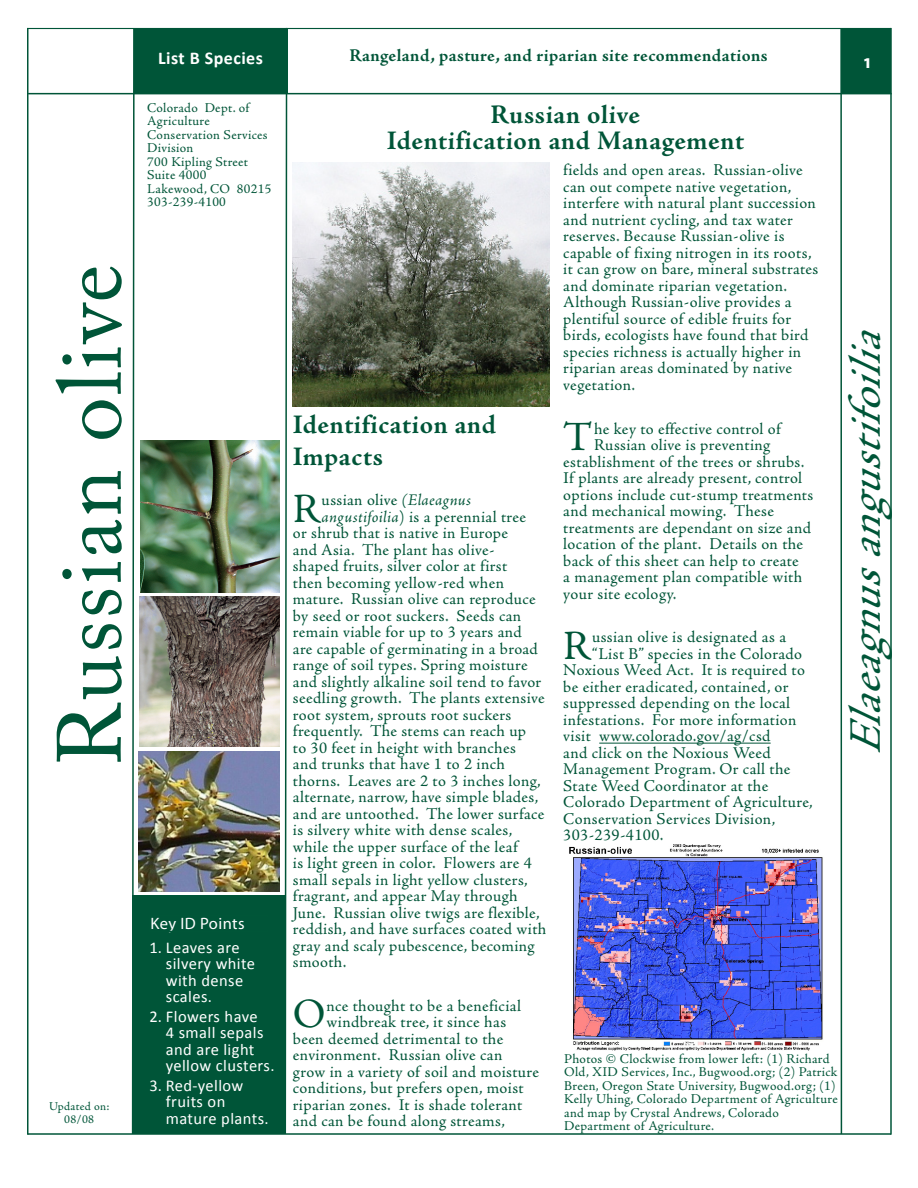
<style>
.page{position:relative;width:918px;height:1188px;background:#fff}
.page>*{position:absolute;margin:0;border:0;box-sizing:border-box;transform-origin:0 0}
.t1{font:90px "Adobe Caslon Pro";letter-spacing:.025em;color:#005538}
.Head_1{font:italic 45px "Adobe Jenson Pro";color:#005538}
.Body{font:41.7px "Adobe Jenson Pro";color:#005538}
.Head_1-2{font:700 27px "Adobe Jenson Pro";letter-spacing:.02em;color:#005538}
.Body-2{font:700 27px "Adobe Jenson Pro";letter-spacing:.02em;color:#005538}
.Caption_2{font:700 18px "Adobe Jenson Pro";letter-spacing:.02em;color:#005538}
.Body-3{font:16.5px/16.5px "Adobe Jenson Pro";letter-spacing:.02em;color:#005538}
.t2{font:16.5px/16.5px "Calibri";letter-spacing:.025em;color:#fff}
.Caption_1{font:700 16.5px "Calibri";letter-spacing:.025em;color:#fff}
.TOC_Head{font:16.5px "Myriad Pro";letter-spacing:.025em;color:#fff}
.Address_1{font:13.5px/13.5px "Adobe Jenson Pro";letter-spacing:.02em;color:#005538}
.Address_1-2{font:12px "Adobe Jenson Pro";letter-spacing:.025em;color:#005639}
.s1{font-style:italic}
</style>
<div class="page">
<svg style="left:284px;top:27px;width:4px;height:1106px"></svg>
<div style="left:132px;top:896px;width:154px;height:238px;background:#005538"></div>
<hr style="left:28px;top:1133px;width:863px;height:2px;background:#005538">
<img style="left:138px;top:752px;width:141px;height:139px">
<img style="left:139px;top:597px;width:140px;height:150px">
<img style="left:140px;top:440px;width:139px;height:152px">
<hr style="left:599px;top:743px;width:172px;height:1px;background:#005538">
<svg style="left:131px;top:27px;width:4px;height:1108px"></svg>
<hr style="left:840px;top:28px;width:2px;height:1106px;background:#005538">
<hr style="left:28px;top:93px;width:864px;height:1px;background:#005538">
<div style="left:134px;top:29px;width:153px;height:64px;background:#005538"></div>
<div style="left:842px;top:28px;width:49px;height:65px;background:#005538"></div>
<hr style="left:890px;top:28px;width:2px;height:1107px;background:#005538">
<hr style="left:27px;top:28px;width:1px;height:1107px;background:#005538">
<hr style="left:27px;top:28px;width:864px;height:1px;background:#005538">
<img style="left:293px;top:162px;width:257px;height:244px">
<img style="left:569px;top:844px;width:254px;height:206px">
<p class="t1" style="left:37px;top:766px;width:504px;rotate:-90deg">Russian olive</p>
<p class="Address_1-2" style="left:49px;top:1099px;width:62px">Updated on:</p>
<p class="Address_1-2" style="left:64px;top:1113px;width:31px">08/08</p>
<p class="Caption_1" style="left:158px;top:49px;width:98px">List B Species</p>
<p class="Caption_2" style="left:350px;top:45px;width:420px">Rangeland, pasture, and riparian site recommendations</p>
<p class="Address_1" style="left:147px;top:101px;width:104px">Colorado Dept. of</p>
<p class="Address_1" style="left:147px;top:114px;width:64px">Agriculture</p>
<p class="Address_1" style="left:147px;top:128px;width:122px">Conservation Services<br>Division</p>
<p class="Address_1" style="left:147px;top:155px;width:102px">700 Kipling Street</p>
<p class="Address_1" style="left:147px;top:168px;width:61px">Suite 4000</p>
<p class="Address_1" style="left:147px;top:182px;width:126px">Lakewood, CO 80215</p>
<p class="Address_1" style="left:147px;top:195px;width:80px">303-239-4100</p>
<p class="TOC_Head" style="left:150px;top:913px;width:96px">Key ID Points</p>
<p class="t2" style="left:166px;top:938px;width:91px;text-indent:-16px">1. Leaves are silvery white with dense scales.</p>
<p class="t2" style="left:166px;top:1007px;width:110px;text-indent:-16px">2. Flowers have<br>4 small sepals and are light yellow clusters.</p>
<p class="t2" style="left:166px;top:1076px;width:104px;text-indent:-16px">3. Red-yellow fruits on mature plants.</p>
<p class="Head_1-2" style="left:491px;top:99px;width:151px">Russian olive</p>
<p class="Head_1-2" style="left:387px;top:125px;width:359px">Identification and Management</p>
<p class="Body-3" style="left:563px;top:162px;width:257px">fields and open areas. Russian-olive can out compete native vegetation, interfere with natural plant succession and nutrient cycling, and tax water reserves. Because Russian-olive is capable of fixing nitrogen in its roots, it can grow on bare, mineral substrates and dominate riparian vegetation.<br>Although Russian-olive provides a plentiful source of edible fruits for birds, ecologists have found that bird species richness is actually higher in riparian areas dominated by native vegetation.</p>
<p class="Body" style="left:563px;top:414px;width:31px">T</p>
<p class="Body-3" style="left:594px;top:421px;width:188px">he key to effective control of</p>
<p class="Body-2" style="left:293px;top:409px;width:205px">Identification and</p>
<p class="Body-2" style="left:293px;top:441px;width:92px">Impacts</p>
<p class="Body" style="left:293px;top:485px;width:29px">R</p>
<p class="Body-3" style="left:322px;top:492px;width:151px">ussian olive <span class="s1">(Elaeagnus</span></p>
<p class="Body-3" style="left:594px;top:437px;width:178px">Russian olive is preventing</p>
<p class="Body-3" style="left:563px;top:454px;width:243px">establishment of the trees or shrubs.</p>
<p class="Body-3" style="left:563px;top:470px;width:240px">If plants are already present, control</p>
<p class="Body-3" style="left:563px;top:487px;width:252px">options include cut-stump treatments</p>
<p class="Body-3" style="left:563px;top:503px;width:212px">and mechanical mowing. These</p>
<p class="Body-3" style="left:563px;top:520px;width:249px">treatments are dependant on size and</p>
<p class="Body-3" style="left:563px;top:536px;width:241px">location of the plant. Details on the</p>
<p class="Body-3" style="left:563px;top:553px;width:237px">back of this sheet can help to create</p>
<p class="Body-3" style="left:563px;top:569px;width:240px">a management plan compatible with</p>
<p class="Body-3" style="left:563px;top:586px;width:115px">your site ecology.</p>
<p class="Body" style="left:563px;top:622px;width:29px">R</p>
<p class="Body-3" style="left:592px;top:629px;width:196px">ussian olive is designated as a</p>
<p class="Body-3" style="left:322px;top:508px;width:206px"><span class="s1">angustifoilia</span>) is a perennial tree</p>
<p class="Body-3" style="left:293px;top:525px;width:217px">or shrub that is native in Europe</p>
<p class="Body-3" style="left:293px;top:541px;width:203px">and Asia. The plant has olive-</p>
<p class="Body-3" style="left:293px;top:558px;width:216px">shaped fruits, silver color at first</p>
<p class="Body-3" style="left:293px;top:574px;width:213px">then becoming yellow-red when</p>
<p class="Body-3" style="left:293px;top:591px;width:244px">mature. Russian olive can reproduce</p>
<p class="Body-3" style="left:293px;top:607px;width:230px">by seed or root suckers. Seeds can</p>
<p class="Body-3" style="left:293px;top:624px;width:231px">remain viable for up to 3 years and</p>
<p class="Body-3" style="left:293px;top:640px;width:247px">are capable of germinating in a broad</p>
<p class="Body-3" style="left:293px;top:657px;width:236px">range of soil types. Spring moisture</p>
<p class="Body-3" style="left:293px;top:673px;width:250px">and slightly alkaline soil tend to favor</p>
<p class="Body-3" style="left:293px;top:690px;width:253px">seedling growth. The plants extensive</p>
<p class="Body-3" style="left:293px;top:706px;width:220px">root system, sprouts root suckers</p>
<p class="Body-3" style="left:293px;top:723px;width:235px">frequently. The stems can reach up</p>
<p class="Body-3" style="left:293px;top:739px;width:224px">to 30 feet in height with branches</p>
<p class="Body-3" style="left:293px;top:756px;width:214px">and trunks that have 1 to 2 inch</p>
<p class="Body-3" style="left:293px;top:772px;width:250px">thorns. Leaves are 2 to 3 inches long,</p>
<p class="Body-3" style="left:293px;top:789px;width:247px">alternate, narrow, have simple blades,</p>
<p class="Body-3" style="left:293px;top:805px;width:253px">and are untoothed. The lower surface</p>
<p class="Body-3" style="left:293px;top:822px;width:221px">is silvery white with dense scales,</p>
<p class="Body-3" style="left:293px;top:838px;width:226px">while the upper surface of the leaf</p>
<p class="Body-3" style="left:293px;top:855px;width:241px">is light green in color. Flowers are 4</p>
<p class="Body-3" style="left:293px;top:871px;width:237px">small sepals in light yellow clusters,</p>
<p class="Body-3" style="left:293px;top:888px;width:226px">fragrant, and appear May through</p>
<p class="Body-3" style="left:293px;top:904px;width:248px">June. Russian olive twigs are flexible,</p>
<p class="Body-3" style="left:293px;top:921px;width:255px">reddish, and have surfaces coated with</p>
<p class="Body-3" style="left:293px;top:937px;width:243px">gray and scaly pubescence, becoming</p>
<p class="Body-3" style="left:293px;top:954px;width:55px">smooth.</p>
<p class="Body" style="left:293px;top:991px;width:34px">O</p>
<p class="Body-3" style="left:327px;top:998px;width:196px">nce thought to be a beneficial</p>
<p class="Body-3" style="left:592px;top:646px;width:212px">“List B” species in the Colorado</p>
<p class="Body-3" style="left:563px;top:662px;width:243px">Noxious Weed Act. It is required to</p>
<p class="Body-3" style="left:563px;top:679px;width:227px">be either eradicated, contained, or</p>
<p class="Body-3" style="left:563px;top:695px;width:228px">suppressed depending on the local</p>
<p class="Body-3" style="left:563px;top:712px;width:235px">infestations. For more information</p>
<p class="Body-3" style="left:563px;top:728px;width:209px">visit www.colorado.gov/ag/csd</p>
<p class="Body-3" style="left:563px;top:745px;width:209px">and click on the Noxious Weed</p>
<p class="Body-3" style="left:563px;top:761px;width:229px">Management Program. Or call the</p>
<p class="Body-3" style="left:563px;top:778px;width:206px">State Weed Coordinator at the</p>
<p class="Body-3" style="left:563px;top:794px;width:251px">Colorado Department of Agriculture,</p>
<p class="Body-3" style="left:563px;top:811px;width:213px">Conservation Services Division,</p>
<p class="Body-3" style="left:563px;top:827px;width:102px">303-239-4100.</p>
<p class="Body-3" style="left:327px;top:1014px;width:181px">windbreak tree, it since has</p>
<p class="Body-3" style="left:293px;top:1031px;width:212px">been deemed detrimental to the</p>
<p class="Body-3" style="left:293px;top:1047px;width:211px">environment. Russian olive can</p>
<p class="Body-3" style="left:293px;top:1064px;width:248px">grow in a variety of soil and moisture</p>
<p class="Body-3" style="left:293px;top:1080px;width:232px">conditions, but prefers open, moist</p>
<p class="Body-3" style="left:293px;top:1097px;width:231px">riparian zones. It is shade tolerant</p>
<p class="Body-3" style="left:293px;top:1113px;width:214px">and can be found along streams,</p>
<p class="Address_1" style="left:564px;top:1052px;width:275px">Photos © Clockwise from lower left: (1) Richard Old, XID Services, Inc., Bugwood.org; (2) Patrick Breen, Oregon State University, Bugwood.org; (1)<br>Kelly Uhing, Colorado Department of Agriculture and map by Crystal Andrews, Colorado Department of Agriculture.</p>
<p class="Head_1" style="left:840px;top:755px;width:447px;rotate:-90deg">Elaeagnusangustifoilia</p>
</div>
